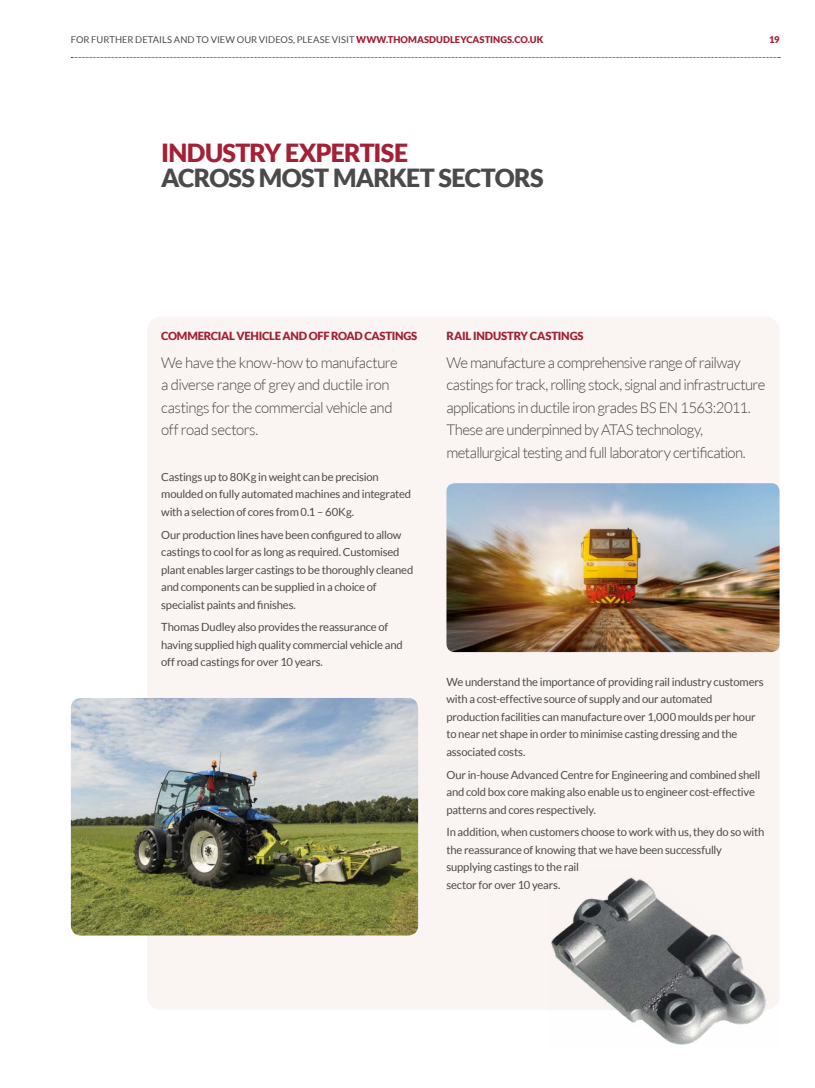
<style>
.page{position:relative;width:815px;height:1088px;background:#fff}
.page>*{position:absolute;margin:0;border:0;box-sizing:border-box;transform-origin:0 0}
.t1{font:900 25px "Lato";letter-spacing:-.03em;color:#4a4a49}
.t2{font:900 25px "Lato";letter-spacing:-.025em;color:#a42035}
.t3{font:300 15px/22.5px "Lato";letter-spacing:-.04em;color:#4a4a49}
.t4{font:11.25px/17.5px "Lato";letter-spacing:-.015em;color:#4a4a49}
.t5{font:900 11.25px "Lato";letter-spacing:-.02em;color:#a42035}
.t6{font:9.38px "Lato";letter-spacing:.005em;color:#4a4a49}
.t7{font:900 9.38px "Lato";color:#a42035}
.s1{font-weight:900;color:#a42035}
</style>
<div class="page">
<svg style="left:71px;top:57px;width:709px;height:1px"></svg>
<div style="left:147px;top:316px;width:633px;height:694px;background:#faf4f3;border-radius:15px"></div>
<img style="left:446px;top:483px;width:334px;height:169px">
<img style="left:71px;top:698px;width:347px;height:237px">
<img style="left:551px;top:877px;width:215px;height:168px">
<p class="t6" style="left:71px;top:34px;width:474px">FOR FURTHER DETAILS AND TO VIEW OUR VIDEOS, PLEASE VISIT <span class="s1">WWW.THOMASDUDLEYCASTINGS.CO.UK</span></p>
<p class="t7" style="left:769px;top:34px;width:12px">19</p>
<h1 class="t2" style="left:161px;top:138px;width:248px">INDUSTRY EXPERTISE</h1>
<h1 class="t1" style="left:161px;top:163px;width:384px">ACROSS MOST MARKET SECTORS</h1>
<p class="t5" style="left:161px;top:329px;width:258px">COMMERCIAL VEHICLE AND OFF ROAD CASTINGS</p>
<h2 class="t3" style="left:161px;top:351px;width:238px">We have the know-how to manufacture a diverse range of grey and ductile iron castings for the commercial vehicle and off road sectors.</h2>
<p class="t4" style="left:161px;top:468px;width:252px">Castings up to 80Kg in weight can be precision moulded on fully automated machines and integrated with a selection of cores from 0.1 – 60Kg.</p>
<p class="t4" style="left:161px;top:526px;width:254px">Our production lines have been configured to allow castings to cool for as long as required. Customised plant enables larger castings to be thoroughly cleaned and components can be supplied in a choice of specialist paints and finishes.</p>
<p class="t4" style="left:161px;top:618px;width:243px">Thomas Dudley also provides the reassurance of having supplied high quality commercial vehicle and off road castings for over 10 years.</p>
<p class="t5" style="left:446px;top:329px;width:139px">RAIL INDUSTRY CASTINGS</p>
<p class="t3" style="left:446px;top:351px;width:320px">We manufacture a comprehensive range of railway castings for track, rolling stock, signal and infrastructure applications in ductile iron grades BS EN 1563:2011.<br>These are underpinned by ATAS technology, metallurgical testing and full laboratory certification.</p>
<p class="t4" style="left:446px;top:673px;width:319px">We understand the importance of providing rail industry customers with a cost-effective source of supply and our automated production facilities can manufacture over 1,000 moulds per hour to near net shape in order to minimise casting dressing and the associated costs.</p>
<p class="t4" style="left:446px;top:766px;width:315px">Our in-house Advanced Centre for Engineering and combined shell and cold box core making also enable us to engineer cost-effective patterns and cores respectively.</p>
<p class="t4" style="left:446px;top:823px;width:319px">In addition, when customers choose to work with us, they do so with the reassurance of knowing that we have been successfully supplying castings to the rail<br>sector for over 10 years.</p>
</div>
